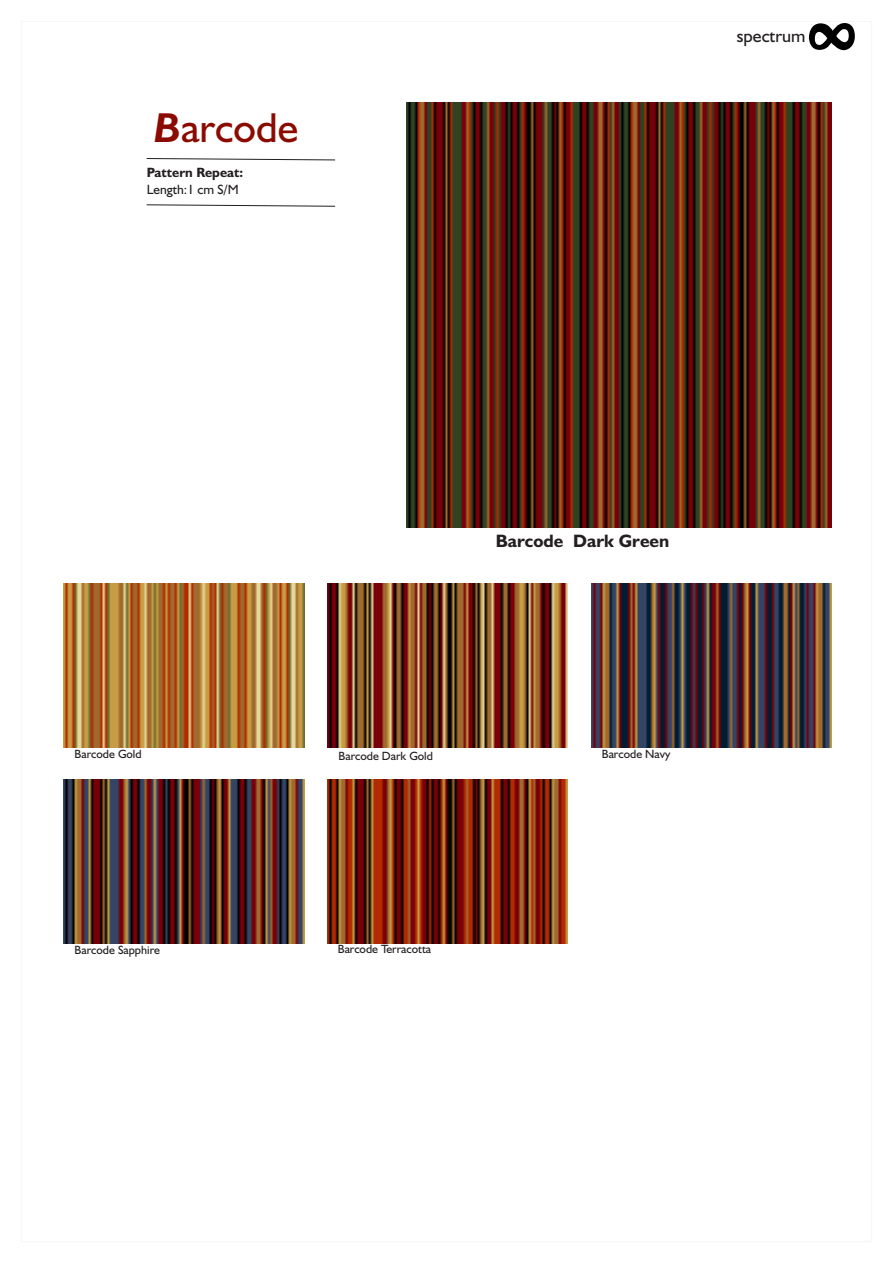
<style>
.page{position:relative;width:894px;height:1263px;background:#fff}
.page>*{position:absolute;margin:0;border:0;box-sizing:border-box;transform-origin:0 0}
.t1{font:42px "Humanst 521 BT";color:#8b0a02}
.t2{font:700 18px "Humanst 521 BT";color:#231f20}
.t3{font:18px "Humanst 521 BT";color:#231f20}
.t4{font:700 13.5px "Humanst 521 BT";color:#231f20}
.t5{font:13.5px "Humanst 521 BT";color:#231f20}
.t6{font:12px "Humanst 521 BT";color:#231f20}
.s1{font-weight:700;font-style:italic}
</style>
<div class="page">
<svg style="left:146px;top:158px;width:190px;height:3px"></svg>
<svg style="left:146px;top:204px;width:190px;height:3px"></svg>
<img style="left:328px;top:779px;width:240px;height:164px">
<img style="left:406px;top:102px;width:426px;height:425px">
<img style="left:328px;top:584px;width:240px;height:164px">
<img style="left:64px;top:584px;width:240px;height:164px">
<img style="left:591px;top:584px;width:241px;height:164px">
<img style="left:64px;top:779px;width:240px;height:164px">
<svg style="left:809px;top:23px;width:46px;height:28px"></svg>
<h1 class="t1" style="left:154px;top:110px;width:145px"><span class="s1">B</span>arcode</h1>
<p class="t4" style="left:147px;top:167px;width:98px">Pattern Repeat:</p>
<p class="t5" style="left:147px;top:183px;width:93px">Length:1 cm S/M</p>
<h2 class="t3" style="left:737px;top:28px;width:70px">spectrum</h2>
<p class="t6" style="left:75px;top:749px;width:69px">Barcode Gold</p>
<p class="t6" style="left:75px;top:945px;width:87px">Barcode Sapphire</p>
<h2 class="t2" style="left:496px;top:533px;width:175px">Barcode Dark Green</h2>
<p class="t6" style="left:339px;top:751px;width:96px">Barcode Dark Gold</p>
<p class="t6" style="left:338px;top:944px;width:95px">Barcode Terracotta</p>
<p class="t6" style="left:602px;top:749px;width:70px">Barcode Navy</p>
</div>
